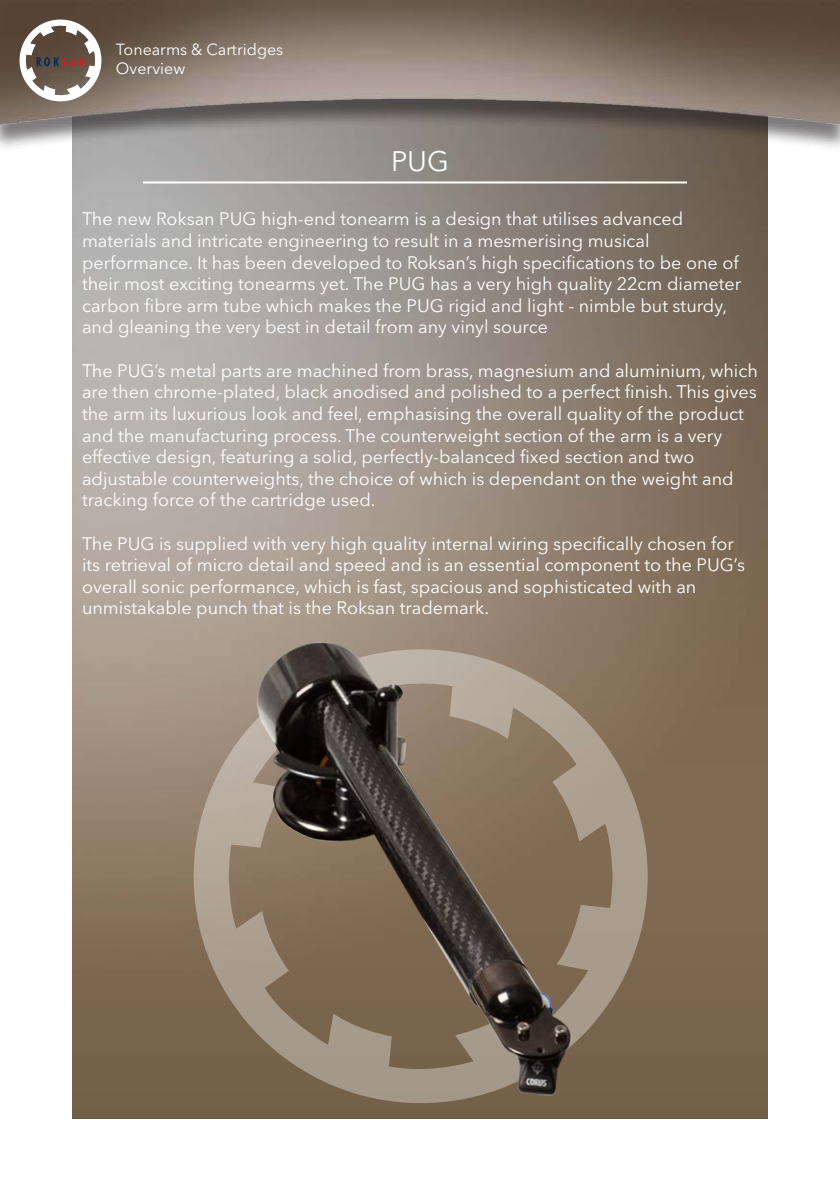
<style>
.page{position:relative;width:840px;height:1191px;background:#fff}
.page>*{position:absolute;margin:0;border:0;box-sizing:border-box;transform-origin:0 0}
.t1{font:28px "Avenir Next LT Pro";color:#fff}
.t2{font:18px/21.6px "Avenir Next LT Pro";color:#fff}
.t3{font:16px/19.2px "Avenir Next LT Pro";color:#fff}
</style>
<div class="page">
<img style="left:0;top:0;width:839px;height:1119px">
<svg style="left:20px;top:20px;width:81px;height:81px"></svg>
<hr style="left:143px;top:181px;width:543px;height:2px;background:#fff">
<svg style="left:193px;top:649px;width:454px;height:454px;background:#958471"></svg>
<img style="left:249px;top:632px;width:329px;height:471px">
<p class="t3" style="left:116px;top:39px;width:169px">Tonearms &amp; Cartridges<br>Overview</p>
<p class="t1" style="left:391px;top:145px;width:59px">PUG</p>
<p class="t2" style="left:82px;top:208px;width:602px">The new Roksan PUG high-end tonearm is a design that utilises advanced</p>
<p class="t2" style="left:82px;top:230px;width:569px">materials and intricate engineering to result in a mesmerising musical</p>
<p class="t2" style="left:82px;top:251px;width:660px">performance. It has been developed to Roksan’s high specifications to be one of their most exciting tonearms yet. The PUG has a very high quality 22cm diameter carbon fibre arm tube which makes the PUG rigid and light - nimble but sturdy, and gleaning the very best in detail from any vinyl source</p>
<p class="t2" style="left:82px;top:359px;width:677px">The PUG’s metal parts are machined from brass, magnesium and aluminium, which are then chrome-plated, black anodised and polished to a perfect finish. This gives the arm its luxurious look and feel, emphasising the overall quality of the product and the manufacturing process. The counterweight section of the arm is a very</p>
<p class="t2" style="left:82px;top:446px;width:613px">effective design, featuring a solid, perfectly-balanced fixed section and two</p>
<p class="t2" style="left:82px;top:467px;width:652px">adjustable counterweights, the choice of which is dependant on the weight and tracking force of the cartridge used.</p>
<p class="t2" style="left:82px;top:532px;width:664px">The PUG is supplied with very high quality internal wiring specifically chosen for its retrieval of micro detail and speed and is an essential component to the PUG’s overall sonic performance, which is fast, spacious and sophisticated with an</p>
<p class="t2" style="left:82px;top:597px;width:408px">unmistakable punch that is the Roksan trademark.</p>
</div>
